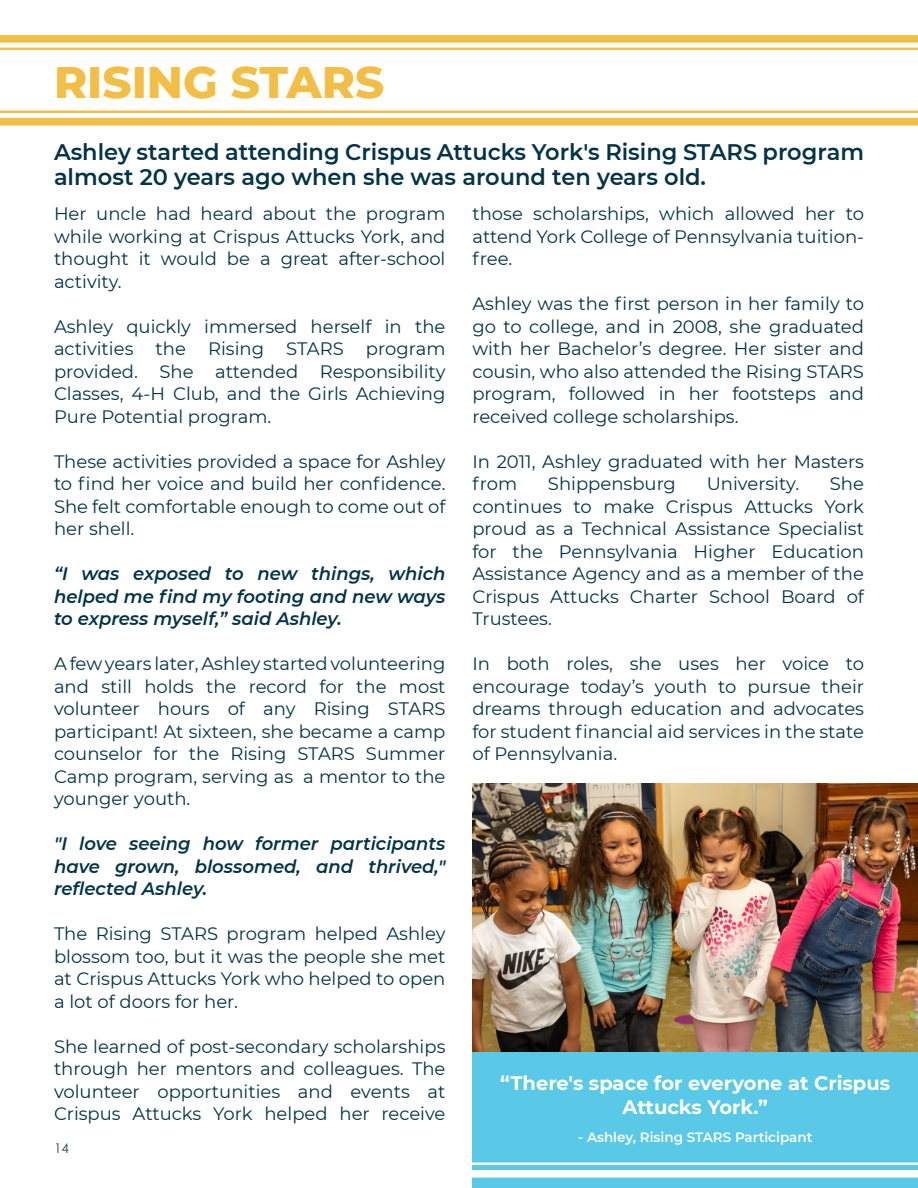
<style>
.page{position:relative;width:918px;height:1188px;background:#fff}
.page>*{position:absolute;margin:0;border:0;box-sizing:border-box;transform-origin:0 0}
.t1{font:800 45px "Montserrat";color:#f2be45}
.t2{font:600 22.5px/25.5px "Montserrat";color:#033348}
.t3{font:700 19.5px/23.4px "Montserrat";color:#fff;text-align:center}
.t4{font:18px/22.5px "Montserrat";color:#033348;text-align:justify}
.t5{font:italic 600 18px/22.5px "Montserrat";color:#033348;text-align:justify}
.t6{font:600 13.5px "Montserrat";color:#fff}
.t7{font:13.5px "Century Gothic";color:#334b5f}
</style>
<div class="page">
<img style="left:472px;top:783px;width:446px;height:270px">
<div style="left:472px;top:1053px;width:446px;height:135px;background:#59c9e7"></div>
<svg style="left:0;top:35px;width:918px;height:91px"></svg>
<svg style="left:0;top:48px;width:918px;height:65px"></svg>
<hr style="left:470px;top:1163px;width:448px;height:2px;background:#fff">
<div style="left:470px;top:1170px;width:448px;height:8px;background:#fff"></div>
<p class="t1" style="left:54px;top:49px;width:332px">RISING STARS</p>
<p class="t2" style="left:54px;top:138px;width:812px">Ashley started attending Crispus Attucks York's Rising STARS program almost 20 years ago when she was around ten years old.</p>
<p class="t4" style="left:54px;top:202px;width:393px">Her uncle had heard about the program while working at Crispus Attucks York, and thought it would be a great after-school activity.</p>
<p class="t4" style="left:54px;top:315px;width:393px">Ashley quickly immersed herself in the activities the Rising STARS program provided. She attended Responsibility Classes, 4-H Club, and the Girls Achieving Pure Potential program.</p>
<p class="t4" style="left:54px;top:450px;width:393px">These activities provided a space for Ashley to find her voice and build her confidence.<br>She felt comfortable enough to come out of her shell.</p>
<p class="t5" style="left:54px;top:562px;width:393px">“I was exposed to new things, which helped me find my footing and new ways to express myself,” said Ashley.</p>
<p class="t4" style="left:54px;top:652px;width:393px">A few years later, Ashley started volunteering and still holds the record for the most volunteer hours of any Rising STARS participant! At sixteen, she became a camp counselor for the Rising STARS Summer Camp program, serving as a mentor to the younger youth.</p>
<p class="t5" style="left:54px;top:832px;width:393px">"I love seeing how former participants have grown, blossomed, and thrived," reflected Ashley.</p>
<p class="t4" style="left:54px;top:922px;width:393px">The Rising STARS program helped Ashley blossom too, but it was the people she met at Crispus Attucks York who helped to open a lot of doors for her.</p>
<p class="t4" style="left:54px;top:1035px;width:393px">She learned of post-secondary scholarships through her mentors and colleagues. The volunteer opportunities and events at Crispus Attucks York helped her receive</p>
<p class="t7" style="left:54px;top:1139px;width:16px">14</p>
<p class="t4" style="left:472px;top:202px;width:393px">those scholarships, which allowed her to attend York College of Pennsylvania tuition&shy;free.</p>
<p class="t4" style="left:472px;top:292px;width:393px">Ashley was the first person in her family to go to college, and in 2008, she graduated with her Bachelor’s degree. Her sister and cousin, who also attended the Rising STARS program, followed in her footsteps and received college scholarships.</p>
<p class="t4" style="left:472px;top:450px;width:393px">In 2011, Ashley graduated with her Masters from</p>
<p class="t4" style="left:472px;top:472px;width:393px;text-indent:358px">She continues to make Crispus Attucks York proud as a Technical Assistance Specialist for the Pennsylvania Higher Education Assistance Agency and as a member of the Crispus Attucks Charter School Board of Trustees.</p>
<p class="t4" style="left:472px;top:652px;width:393px">In both roles, she uses her voice to encourage today’s youth to pursue their dreams through education and advocates for student financial aid services in the state of Pennsylvania.</p>
<p class="t4" style="left:548px;top:472px;width:130px">Shippensburg</p>
<p class="t4" style="left:707px;top:472px;width:94px">University.</p>
<p class="t3" style="left:500px;top:1071px;width:391px">“There's space for everyone at Crispus<br>Attucks York.”</p>
<p class="t6" style="left:578px;top:1127px;width:236px">- Ashley, Rising STARS Participant</p>
</div>
